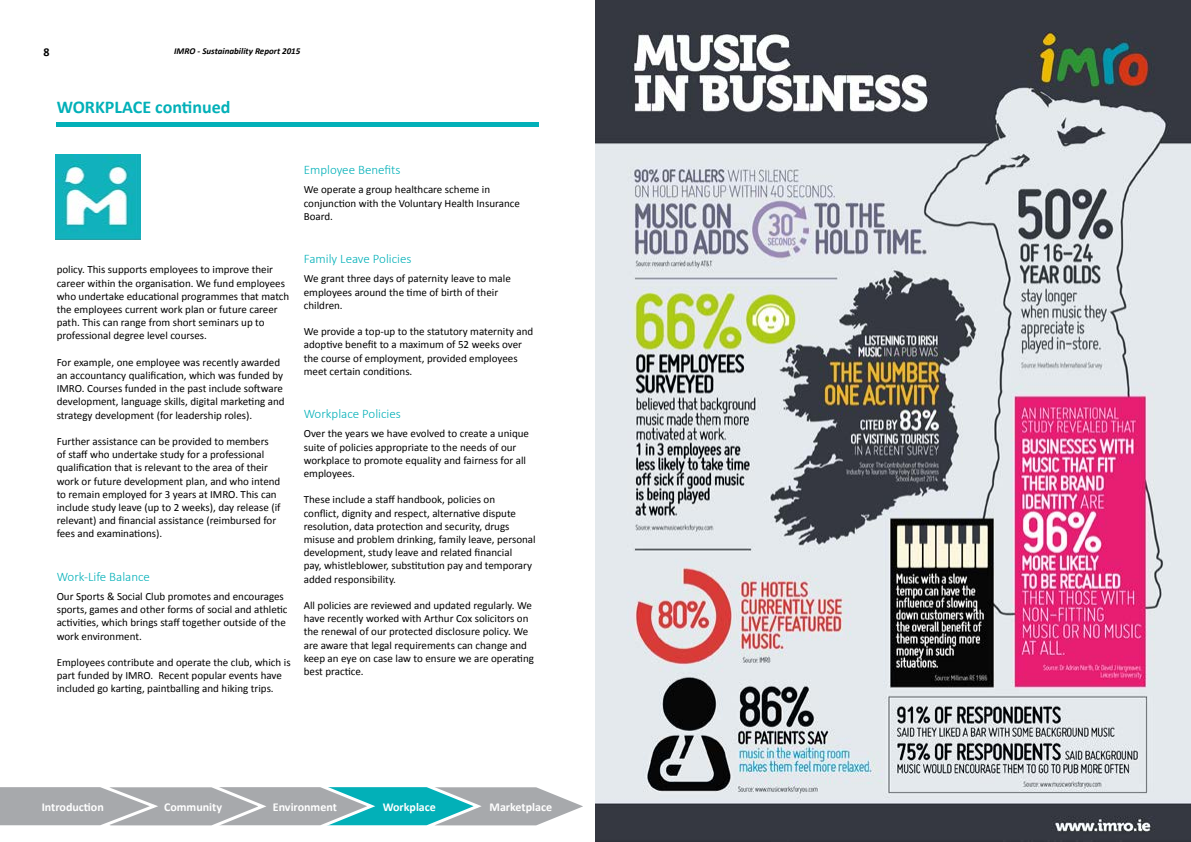
<style>
.page{position:relative;width:1191px;height:842px;background:#fff}
.page>*{position:absolute;margin:0;border:0;box-sizing:border-box;transform-origin:0 0}
.t1{font:700 18px "Calibri";color:#02b0b8}
.t2{font:300 13px "Calibri";color:#02b0b8}
.t3{font:700 12px "Calibri";color:#fff}
.t4{font:700 12px "Calibri";color:#000}
.t5{font:11px/13.2px "Calibri";color:#000}
.t6{font:italic 700 9px "Calibri";color:#000}
</style>
<div class="page">
<div style="left:57px;top:122px;width:482px;height:5px;background:#02b0b8"></div>
<img style="left:56px;top:154px;width:85px;height:86px">
<svg style="left:0;top:787px;width:583px;height:39px;background:#96b4b7"></svg>
<img style="left:595px;top:0;width:595px;height:841px">
<p class="t4" style="left:44px;top:44px;width:8px">8</p>
<p class="t6" style="left:174px;top:45px;width:128px">IMRO - Sustainability Report 2015</p>
<h1 class="t1" style="left:57px;top:95px;width:175px">WORKPLACE continued</h1>
<p class="t5" style="left:57px;top:263px;width:234px">policy. This supports employees to improve their career within the organisation. We fund employees who undertake educational programmes that match the employees current work plan or future career path. This can range from short seminars up to professional degree level courses.</p>
<p class="t5" style="left:57px;top:355px;width:229px">For example, one employee was recently awarded an accountancy qualification, which was funded by IMRO. Courses funded in the past include software development, language skills, digital marketing and strategy development (for leadership roles).</p>
<p class="t5" style="left:57px;top:435px;width:225px">Further assistance can be provided to members<br>of staff who undertake study for a professional qualification that is relevant to the area of their work or future development plan, and who intend to remain employed for 3 years at IMRO. This can include study leave (up to 2 weeks), day release (if relevant) and financial assistance (reimbursed for fees and examinations).</p>
<p class="t2" style="left:57px;top:568px;width:95px">Work-Life Balance</p>
<p class="t5" style="left:57px;top:590px;width:232px">Our Sports &amp; Social Club promotes and encourages sports, games and other forms of social and athletic activities, which brings staff together outside of the work environment.</p>
<p class="t5" style="left:57px;top:656px;width:235px">Employees contribute and operate the club, which is part funded by IMRO. Recent popular events have included go karting, paintballing and hiking trips.</p>
<p class="t2" style="left:304px;top:162px;width:98px">Employee Benefits</p>
<p class="t5" style="left:304px;top:183px;width:218px">We operate a group healthcare scheme in conjunction with the Voluntary Health Insurance<br>Board.</p>
<p class="t2" style="left:304px;top:251px;width:109px">Family Leave Policies</p>
<p class="t5" style="left:304px;top:272px;width:209px">We grant three days of paternity leave to male employees around the time of birth of their children.</p>
<p class="t5" style="left:304px;top:325px;width:231px">We provide a top-up to the statutory maternity and adoptive benefit to a maximum of 52 weeks over the course of employment, provided employees meet certain conditions.</p>
<p class="t2" style="left:304px;top:406px;width:99px">Workplace Policies</p>
<p class="t5" style="left:304px;top:427px;width:227px">Over the years we have evolved to create a unique suite of policies appropriate to the needs of our workplace to promote equality and fairness for all employees.</p>
<p class="t5" style="left:304px;top:493px;width:233px">These include a staff handbook, policies on<br>conflict, dignity and respect, alternative dispute resolution, data protection and security, drugs misuse and problem drinking, family leave, personal development, study leave and related financial<br>pay, whistleblower, substitution pay and temporary added responsibility.</p>
<p class="t5" style="left:304px;top:599px;width:232px">All policies are reviewed and updated regularly. We have recently worked with Arthur Cox solicitors on the renewal of our protected disclosure policy. We are aware that legal requirements can change and keep an eye on case law to ensure we are operating best practice.</p>
<p class="t3" style="left:42px;top:799px;width:64px">Introduction</p>
<p class="t3" style="left:164px;top:799px;width:60px">Community</p>
<p class="t3" style="left:273px;top:799px;width:66px">Environment</p>
<p class="t3" style="left:383px;top:799px;width:55px">Workplace</p>
<p class="t3" style="left:489px;top:799px;width:64px">Marketplace</p>
</div>
